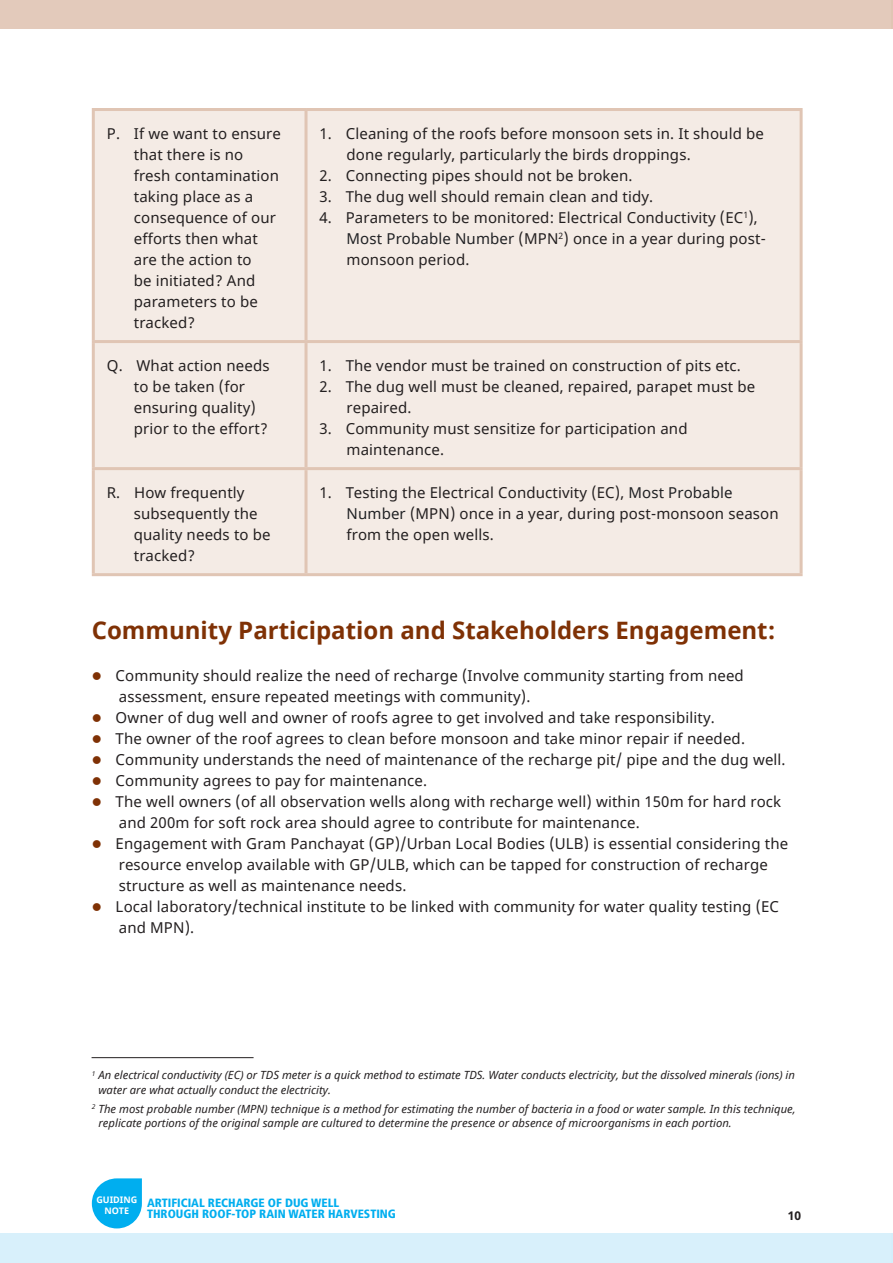
<style>
.page{position:relative;width:893px;height:1263px;background:#fff}
.page>*{position:absolute;margin:0;border:0;box-sizing:border-box;transform-origin:0 0}
.t1{font:700 24px "Noto Sans";color:#7f3105}
.t2{font:15px/21px "Noto Sans";letter-spacing:.01em;color:#231f20}
.t3{font:900 condensed 12px/10.8px "Frutiger LT Std";color:#00aeef}
.t4{font:700 12px "Noto Sans";color:#231f20}
.t5{font:italic 11.25px/14.2px "Noto Sans";color:#231f20}
.t6{font:700 9px/10.6px "Noto Sans";color:#fff;text-align:center}
.s1{color:#202124}
.s2{color:#7f3105}
</style>
<div class="page">
<div style="left:0;top:1234px;width:893px;height:29px;background:#d4effb"></div>
<svg style="left:92px;top:1178px;width:50px;height:50px;background:#29bbf1"></svg>
<div style="left:0;top:0;width:893px;height:28px;background:#e3cabb"></div>
<hr style="left:891px;top:0;width:2px;height:28px;background:#e0c5b4">
<div style="left:95px;top:111px;width:705px;height:462px;background:#f4ebe5"></div>
<hr style="left:92px;top:108px;width:214px;height:3px;background:#e0c5b4">
<hr style="left:92px;top:111px;width:3px;height:229px;background:#e0c5b4">
<hr style="left:306px;top:108px;width:497px;height:3px;background:#e0c5b4">
<svg style="left:304px;top:111px;width:4px;height:229px"></svg>
<hr style="left:800px;top:111px;width:3px;height:229px;background:#e0c5b4">
<hr style="left:92px;top:340px;width:214px;height:3px;background:#e0c5b4">
<hr style="left:92px;top:343px;width:3px;height:124px;background:#e0c5b4">
<hr style="left:306px;top:340px;width:497px;height:3px;background:#e0c5b4">
<svg style="left:304px;top:343px;width:4px;height:124px"></svg>
<hr style="left:800px;top:343px;width:3px;height:124px;background:#e0c5b4">
<hr style="left:92px;top:467px;width:214px;height:3px;background:#e0c5b4">
<hr style="left:92px;top:470px;width:3px;height:103px;background:#e0c5b4">
<hr style="left:306px;top:467px;width:497px;height:3px;background:#e0c5b4">
<svg style="left:304px;top:470px;width:4px;height:103px"></svg>
<hr style="left:800px;top:470px;width:3px;height:103px;background:#e0c5b4">
<hr style="left:92px;top:573px;width:214px;height:3px;background:#e0c5b4">
<hr style="left:306px;top:573px;width:497px;height:3px;background:#e0c5b4">
<hr style="left:92px;top:1057px;width:162px;height:1px;background:#231f20">
<p class="t2" style="left:134px;top:124px;width:149px;text-indent:-27px">P. If we want to ensure that there is no fresh contamination taking place as a consequence of our efforts then what are the action to<br>be initiated? And parameters to be tracked?</p>
<p class="t2" style="left:346px;top:124px;width:419px;text-indent:-27px">1. Cleaning of the roofs before monsoon sets in. It should be done regularly, particularly the birds droppings.</p>
<p class="t2" style="left:319px;top:166px;width:315px">2. Connecting pipes should not be broken.</p>
<p class="t2" style="left:319px;top:187px;width:335px">3. The dug well should remain clean and tidy.</p>
<p class="t2" style="left:346px;top:208px;width:421px;text-indent:-27px">4. Parameters to be monitored: Electrical Conductivity (EC<sup>1</sup>),<br><span class="s1">Most Probable Number</span> (MPN<sup>2</sup>) once in a year during post&shy;monsoon period.</p>
<p class="t2" style="left:134px;top:356px;width:137px;text-indent:-27px">Q. What action needs to be taken (for ensuring quality) prior to the effort?</p>
<p class="t2" style="left:319px;top:356px;width:423px">1. The vendor must be trained on construction of pits etc.</p>
<p class="t2" style="left:346px;top:377px;width:410px;text-indent:-27px">2. The dug well must be cleaned, repaired, parapet must be repaired.</p>
<p class="t2" style="left:346px;top:419px;width:343px;text-indent:-27px">3. Community must sensitize for participation and maintenance.</p>
<p class="t2" style="left:134px;top:483px;width:138px;text-indent:-27px">R. How frequently subsequently the quality needs to be tracked?</p>
<p class="t2" style="left:346px;top:483px;width:434px;text-indent:-27px">1. Testing the Electrical Conductivity (EC), <span class="s1">Most Probable<br>Number</span> (MPN) once in a year, during post-monsoon season from the open wells.</p>
<h1 class="t1" style="left:92px;top:613px;width:685px">Community Participation and Stakeholders Engagement:</h1>
<p class="t2" style="left:119px;top:666px;width:627px;text-indent:-27px"><span class="s2">●</span> Community should realize the need of recharge (Involve community starting from need assessment, ensure repeated meetings with community).</p>
<p class="t2" style="left:92px;top:708px;width:624px"><span class="s2">●</span> Owner of dug well and owner of roofs agree to get involved and take responsibility.</p>
<p class="t2" style="left:92px;top:729px;width:655px"><span class="s2">●</span> The owner of the roof agrees to clean before monsoon and take minor repair if needed.</p>
<p class="t2" style="left:92px;top:750px;width:695px"><span class="s2">●</span> Community understands the need of maintenance of the recharge pit/ pipe and the dug well.</p>
<p class="t2" style="left:92px;top:771px;width:337px"><span class="s2">●</span> Community agrees to pay for maintenance.</p>
<p class="t2" style="left:119px;top:792px;width:664px;text-indent:-27px"><span class="s2">●</span> The well owners (of all observation wells along with recharge well) within 150m for hard rock and 200m for soft rock area should agree to contribute for maintenance.</p>
<p class="t2" style="left:119px;top:834px;width:671px;text-indent:-27px"><span class="s2">●</span> Engagement with Gram Panchayat (GP)/Urban Local Bodies (ULB) is essential considering the resource envelop available with GP/ULB, which can be tapped for construction of recharge structure as well as maintenance needs.</p>
<p class="t2" style="left:119px;top:897px;width:662px;text-indent:-27px"><span class="s2">●</span> Local laboratory/technical institute to be linked with community for water quality testing (EC and MPN).</p>
<p class="t5" style="left:98px;top:1068px;width:698px;text-indent:-7px"><sup>1</sup> An electrical conductivity (EC) or TDS meter is a quick method to estimate TDS. Water conducts electricity, but the dissolved minerals (ions) in water are what actually conduct the electricity.</p>
<p class="t5" style="left:98px;top:1101px;width:699px;text-indent:-7px"><sup>2</sup> The most probable number (MPN) technique is a method for estimating the number of bacteria in a food or water sample. In this technique, replicate portions of the original sample are cultured to determine the presence or absence of microorganisms in each portion.</p>
<p class="t6" style="left:96px;top:1195px;width:42px">GUIDING<br>NOTE</p>
<p class="t3" style="left:147px;top:1197px;width:250px">ARTIFICIAL RECHARGE OF DUG WELL<br>THROUGH ROOF-TOP RAIN WATER HARVESTING</p>
<p class="t4" style="left:788px;top:1207px;width:15px">10</p>
</div>
